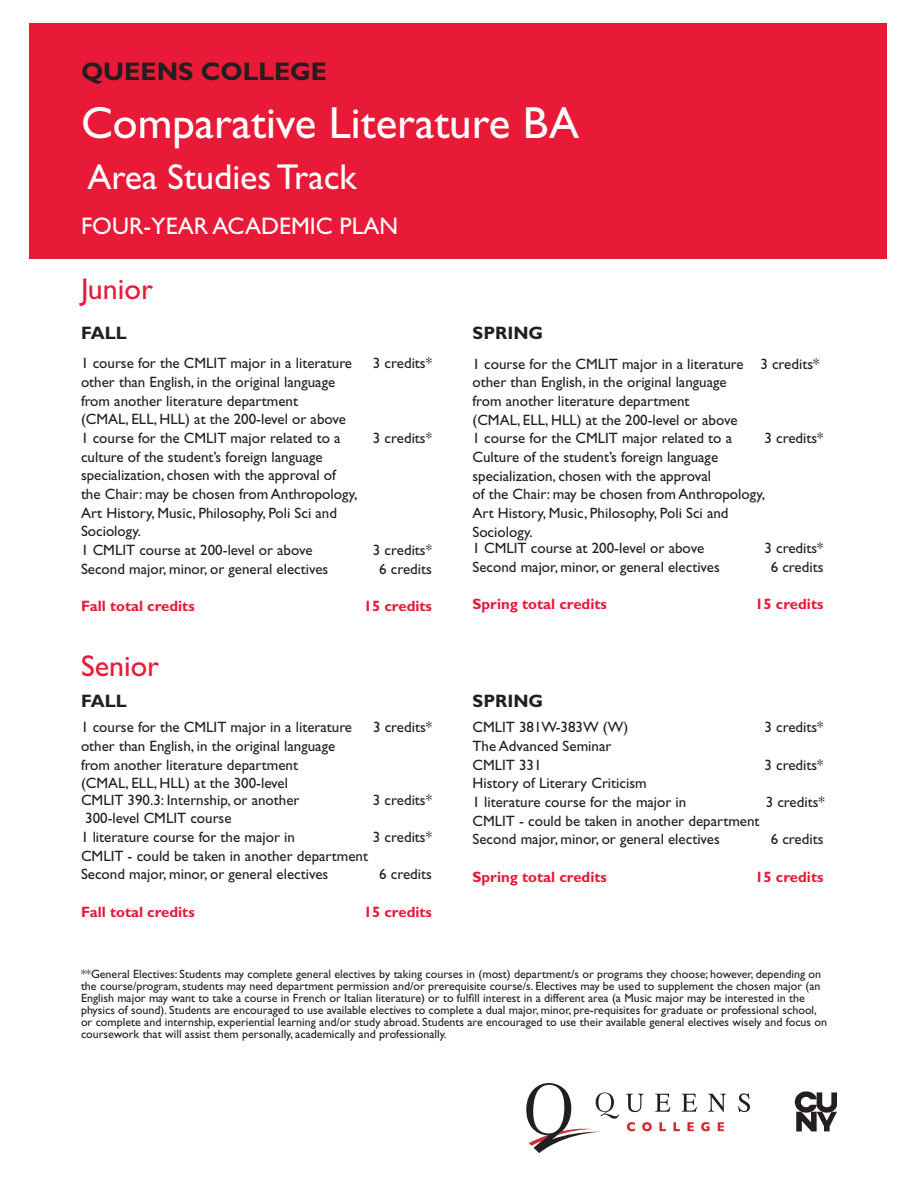
<style>
.page{position:relative;width:918px;height:1188px;background:#fff}
.page>*{position:absolute;margin:0;border:0;box-sizing:border-box;transform-origin:0 0}
.t1{font:45px "Gill Sans Std";color:#fff}
.t2{font:36px "Gill Sans Std";color:#fff}
.t3{font:30px "Gill Sans Std";color:#e91938}
.t4{font:700 25.5px "Gill Sans Std";color:#231f20}
.t5{font:24px "Gill Sans Std";color:#fff}
.t6{font:700 18px "Gill Sans Std";color:#231f20}
.fall_Spring_tab{font:15px/16.5px "Gill Sans Std";color:#231f20}
.fall_Spring_tab-2{font:700 15px "Gill Sans Std";color:#e91938}
.t7{font:12px/12px "Gill Sans Std";color:#231f20}
</style>
<div class="page">
<div style="left:29px;top:24px;width:858px;height:235px;background:#e91938"></div>
<svg style="left:627px;top:1122px;width:8px;height:9px"></svg>
<svg style="left:642px;top:1122px;width:10px;height:9px"></svg>
<svg style="left:659px;top:1122px;width:7px;height:9px"></svg>
<svg style="left:673px;top:1122px;width:7px;height:9px"></svg>
<svg style="left:687px;top:1122px;width:7px;height:9px"></svg>
<svg style="left:701px;top:1122px;width:9px;height:9px"></svg>
<svg style="left:718px;top:1122px;width:6px;height:9px"></svg>
<svg style="left:626px;top:1094px;width:18px;height:18px"></svg>
<svg style="left:655px;top:1094px;width:15px;height:18px"></svg>
<svg style="left:682px;top:1094px;width:15px;height:18px"></svg>
<svg style="left:708px;top:1094px;width:18px;height:18px"></svg>
<svg style="left:738px;top:1093px;width:12px;height:19px"></svg>
<svg style="left:526px;top:1083px;width:93px;height:70px"></svg>
<svg style="left:795px;top:1091px;width:42px;height:40px"></svg>
<h3 class="t4" style="left:81px;top:57px;width:248px">QUEENS COLLEGE</h3>
<h1 class="t1" style="left:81px;top:97px;width:500px">Comparative Literature BA</h1>
<h2 class="t2" style="left:87px;top:156px;width:271px">Area Studies Track</h2>
<h3 class="t5" style="left:81px;top:212px;width:319px">FOUR-YEAR ACADEMIC PLAN</h3>
<p class="t3" style="left:81px;top:272px;width:73px">Junior</p>
<p class="t6" style="left:81px;top:322px;width:47px">FALL</p>
<p class="t6" style="left:472px;top:322px;width:72px">SPRING</p>
<p class="fall_Spring_tab" style="left:81px;top:355px;width:273px">1 course for the CMLIT major in a literature</p>
<p class="fall_Spring_tab" style="left:373px;top:355px;width:61px">3 credits*</p>
<p class="fall_Spring_tab" style="left:81px;top:374px;width:256px">other than English, in the original language</p>
<p class="fall_Spring_tab" style="left:81px;top:392px;width:219px">from another literature department</p>
<p class="fall_Spring_tab" style="left:81px;top:411px;width:267px">(CMAL, ELL, HLL) at the 200-level or above</p>
<p class="fall_Spring_tab" style="left:81px;top:430px;width:261px">1 course for the CMLIT major related to a</p>
<p class="fall_Spring_tab" style="left:373px;top:430px;width:61px">3 credits*</p>
<p class="fall_Spring_tab" style="left:81px;top:448px;width:243px">culture of the student’s foreign language</p>
<p class="fall_Spring_tab" style="left:81px;top:467px;width:256px">specialization, chosen with the approval of</p>
<p class="fall_Spring_tab" style="left:81px;top:486px;width:278px">the Chair: may be chosen from Anthropology,</p>
<p class="fall_Spring_tab" style="left:81px;top:504px;width:258px">Art History, Music, Philosophy, Poli Sci and</p>
<p class="fall_Spring_tab" style="left:81px;top:523px;width:62px">Sociology.</p>
<p class="fall_Spring_tab" style="left:81px;top:542px;width:233px">1 CMLIT course at 200-level or above</p>
<p class="fall_Spring_tab" style="left:373px;top:542px;width:61px">3 credits*</p>
<p class="fall_Spring_tab" style="left:81px;top:560px;width:249px">Second major, minor, or general electives</p>
<p class="fall_Spring_tab" style="left:379px;top:560px;width:54px">6 credits</p>
<p class="fall_Spring_tab-2" style="left:81px;top:597px;width:115px">Fall total credits</p>
<p class="fall_Spring_tab-2" style="left:364px;top:597px;width:70px">15 credits</p>
<p class="fall_Spring_tab" style="left:472px;top:356px;width:348px">1 course for the CMLIT major in a literature 3 credits*</p>
<p class="fall_Spring_tab" style="left:472px;top:374px;width:256px">other than English, in the original language</p>
<p class="fall_Spring_tab" style="left:472px;top:393px;width:219px">from another literature department</p>
<p class="fall_Spring_tab" style="left:472px;top:411px;width:267px">(CMAL, ELL, HLL) at the 200-level or above</p>
<p class="fall_Spring_tab" style="left:472px;top:430px;width:261px">1 course for the CMLIT major related to a</p>
<p class="fall_Spring_tab" style="left:764px;top:430px;width:61px">3 credits*</p>
<p class="fall_Spring_tab" style="left:472px;top:449px;width:247px">Culture of the student’s foreign language</p>
<p class="fall_Spring_tab" style="left:472px;top:467px;width:240px">specialization, chosen with the approval</p>
<p class="fall_Spring_tab" style="left:472px;top:486px;width:294px">of the Chair: may be chosen from Anthropology,</p>
<p class="fall_Spring_tab" style="left:472px;top:505px;width:258px">Art History, Music, Philosophy, Poli Sci and</p>
<p class="fall_Spring_tab" style="left:472px;top:523px;width:233px">Sociology.<br>1 CMLIT course at 200-level or above</p>
<p class="fall_Spring_tab" style="left:764px;top:540px;width:61px">3 credits*</p>
<p class="fall_Spring_tab" style="left:472px;top:559px;width:249px">Second major, minor, or general electives</p>
<p class="fall_Spring_tab" style="left:771px;top:559px;width:54px">6 credits</p>
<p class="fall_Spring_tab-2" style="left:472px;top:595px;width:136px">Spring total credits</p>
<p class="fall_Spring_tab-2" style="left:755px;top:595px;width:70px">15 credits</p>
<p class="t3" style="left:81px;top:649px;width:80px">Senior</p>
<p class="t6" style="left:81px;top:691px;width:47px">FALL</p>
<p class="t6" style="left:472px;top:691px;width:72px">SPRING</p>
<p class="fall_Spring_tab" style="left:81px;top:719px;width:273px">1 course for the CMLIT major in a literature</p>
<p class="fall_Spring_tab" style="left:373px;top:719px;width:61px">3 credits*</p>
<p class="fall_Spring_tab" style="left:81px;top:738px;width:256px">other than English, in the original language</p>
<p class="fall_Spring_tab" style="left:81px;top:756px;width:219px">from another literature department</p>
<p class="fall_Spring_tab" style="left:81px;top:775px;width:220px">(CMAL, ELL, HLL) at the 300-level<br>CMLIT 390.3: Internship, or another</p>
<p class="fall_Spring_tab" style="left:373px;top:792px;width:61px">3 credits*</p>
<p class="fall_Spring_tab" style="left:85px;top:810px;width:148px">300-level CMLIT course</p>
<p class="fall_Spring_tab" style="left:81px;top:829px;width:215px">1 literature course for the major in</p>
<p class="fall_Spring_tab" style="left:373px;top:829px;width:61px">3 credits*</p>
<p class="fall_Spring_tab" style="left:81px;top:848px;width:289px">CMLIT - could be taken in another department</p>
<p class="fall_Spring_tab" style="left:81px;top:866px;width:249px">Second major, minor, or general electives</p>
<p class="fall_Spring_tab" style="left:379px;top:866px;width:54px">6 credits</p>
<p class="fall_Spring_tab-2" style="left:81px;top:903px;width:115px">Fall total credits</p>
<p class="fall_Spring_tab-2" style="left:364px;top:903px;width:70px">15 credits</p>
<p class="fall_Spring_tab" style="left:472px;top:719px;width:157px">CMLIT 381W-383W (W)</p>
<p class="fall_Spring_tab" style="left:764px;top:719px;width:61px">3 credits*</p>
<p class="fall_Spring_tab" style="left:472px;top:738px;width:140px">The Advanced Seminar</p>
<p class="fall_Spring_tab" style="left:472px;top:756px;width:71px">CMLIT 331</p>
<p class="fall_Spring_tab" style="left:764px;top:756px;width:61px">3 credits*</p>
<p class="fall_Spring_tab" style="left:472px;top:775px;width:176px">History of Literary Criticism</p>
<p class="fall_Spring_tab" style="left:472px;top:794px;width:215px">1 literature course for the major in</p>
<p class="fall_Spring_tab" style="left:766px;top:794px;width:61px">3 credits*</p>
<p class="fall_Spring_tab" style="left:472px;top:812px;width:289px">CMLIT - could be taken in another department</p>
<p class="fall_Spring_tab" style="left:472px;top:831px;width:249px">Second major, minor, or general electives</p>
<p class="fall_Spring_tab" style="left:771px;top:831px;width:54px">6 credits</p>
<p class="fall_Spring_tab-2" style="left:472px;top:868px;width:136px">Spring total credits</p>
<p class="fall_Spring_tab-2" style="left:755px;top:868px;width:70px">15 credits</p>
<p class="t7" style="left:81px;top:968px;width:748px">**General Electives: Students may complete general electives by taking courses in (most) department/s or programs they choose; however, depending on the course/program, students may need department permission and/or prerequisite course/s. Electives may be used to supplement the chosen major (an English major may want to take a course in French or Italian literature) or to fulfill interest in a different area (a Music major may be interested in the physics of sound). Students are encouraged to use available electives to complete a dual major, minor, pre-requisites for graduate or professional school, or complete and internship, experiential learning and/or study abroad. Students are encouraged to use their available general electives wisely and focus on coursework that will assist them personally, academically and professionally.</p>
</div>
